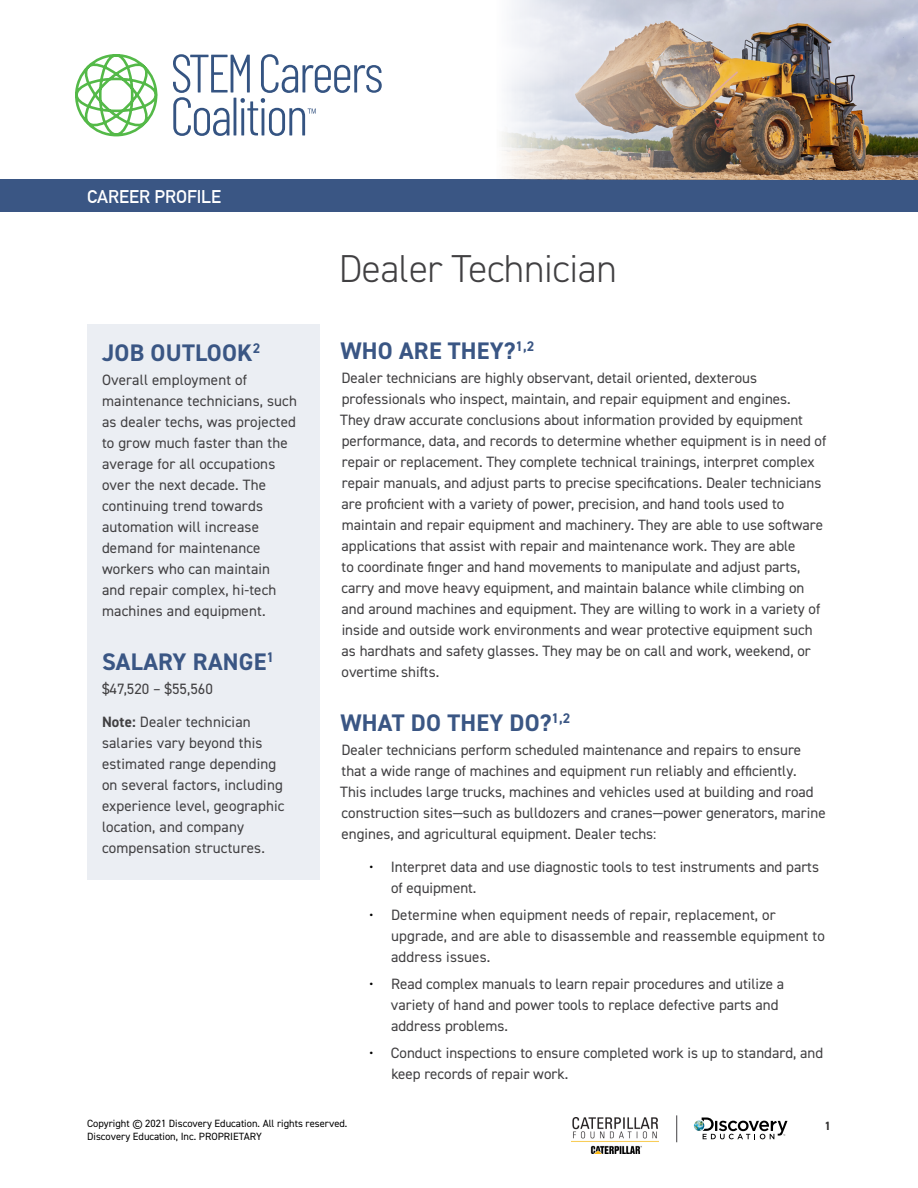
<style>
.page{position:relative;width:918px;height:1188px;background:#fff}
.page>*{position:absolute;margin:0;border:0;box-sizing:border-box;transform-origin:0 0}
.t1{font:300 39px "DIN2014";letter-spacing:-.01em;color:#414042}
.t2{font:700 24px "DIN2014";letter-spacing:.01em;color:#3a5684}
.t3{font:700 18px "DIN Alternate";color:#fff}
.t4{font:15px/21px "DIN2014";color:#414042}
.t5{font:700 12px "DIN2014";color:#343333}
.t6{font:10.5px "DIN2014";color:#000}
.s1{font-weight:700}
.s2{color:#000}
</style>
<div class="page">
<svg style="left:173px;top:54px;width:209px;height:82px"></svg>
<svg style="left:75px;top:54px;width:83px;height:82px"></svg>
<div style="left:0;top:179px;width:918px;height:33px;background:#3a5684"></div>
<img style="left:502px;top:0;width:416px;height:179px">
<svg style="left:694px;top:1118px;width:94px;height:21px"></svg>
<svg style="left:676px;top:1115px;width:1px;height:27px"></svg>
<img style="left:572px;top:1118px;width:86px;height:35px">
<div style="left:87px;top:324px;width:233px;height:556px;background:#ebeef3"></div>
<p class="t3" style="left:87px;top:183px;width:136px">CAREER PROFILE</p>
<h2 class="t2" style="left:102px;top:336px;width:160px">JOB OUTLOOK<sup>2</sup></h2>
<p class="t4" style="left:102px;top:369px;width:197px">Overall employment of maintenance technicians, such as dealer techs, was projected to grow much faster than the average for all occupations over the next decade. The continuing trend towards automation will increase demand for maintenance workers who can maintain and repair complex, hi-tech machines and equipment.</p>
<h2 class="t2" style="left:102px;top:645px;width:174px">SALARY RANGE<sup>1</sup></h2>
<p class="t4" style="left:102px;top:678px;width:112px">$47,520 – $55,560</p>
<p class="t4" style="left:102px;top:711px;width:184px"><span class="s1">Note:</span> Dealer technician salaries vary beyond this estimated range depending on several factors, including experience level, geographic location, and company compensation structures.</p>
<h1 class="t1" style="left:339px;top:245px;width:280px">Dealer Technician</h1>
<h2 class="t2" style="left:340px;top:335px;width:195px">WHO ARE THEY?<sup>1,2</sup></h2>
<p class="t4" style="left:340px;top:367px;width:487px">Dealer technicians are highly observant, detail oriented, dexterous professionals who inspect, maintain, and repair equipment and engines.<br>They draw accurate conclusions about information provided by equipment performance, data, and records to determine whether equipment is in need of repair or replacement. They complete technical trainings, interpret complex repair manuals, and adjust parts to precise specifications. Dealer technicians are proficient with a variety of power, precision, and hand tools used to maintain and repair equipment and machinery. They are able to use software applications that assist with repair and maintenance work. They are able<br>to coordinate finger and hand movements to manipulate and adjust parts, carry and move heavy equipment, and maintain balance while climbing on and around machines and equipment. They are willing to work in a variety of inside and outside work environments and wear protective equipment such as hardhats and safety glasses. They may be on call and work, weekend, or overtime shifts.</p>
<h2 class="t2" style="left:340px;top:707px;width:231px">WHAT DO THEY DO?<sup>1,2</sup></h2>
<p class="t4" style="left:340px;top:739px;width:487px">Dealer technicians perform scheduled maintenance and repairs to ensure that a wide range of machines and equipment run reliably and efficiently.<br>This includes large trucks, machines and vehicles used at building and road construction sites—such as bulldozers and cranes—power generators, marine engines, and agricultural equipment. Dealer techs:</p>
<p class="t4" style="left:391px;top:856px;width:429px;text-indent:-22px"><span class="s2">•</span> Interpret data and use diagnostic tools to test instruments and parts of equipment.</p>
<p class="t4" style="left:391px;top:904px;width:435px;text-indent:-22px"><span class="s2">•</span> Determine when equipment needs of repair, replacement, or upgrade, and are able to disassemble and reassemble equipment to address issues.</p>
<p class="t4" style="left:391px;top:973px;width:395px;text-indent:-22px"><span class="s2">•</span> Read complex manuals to learn repair procedures and utilize a variety of hand and power tools to replace defective parts and address problems.</p>
<p class="t4" style="left:391px;top:1042px;width:433px;text-indent:-22px"><span class="s2">•</span> Conduct inspections to ensure completed work is up to standard, and keep records of repair work.</p>
<p class="t6" style="left:87px;top:1117px;width:262px">Copyright © 2021 Discovery Education. All rights reserved.</p>
<p class="t5" style="left:825px;top:1118px;width:8px">1</p>
<p class="t6" style="left:87px;top:1130px;width:176px">Discovery Education, Inc. PROPRIETARY</p>
</div>
